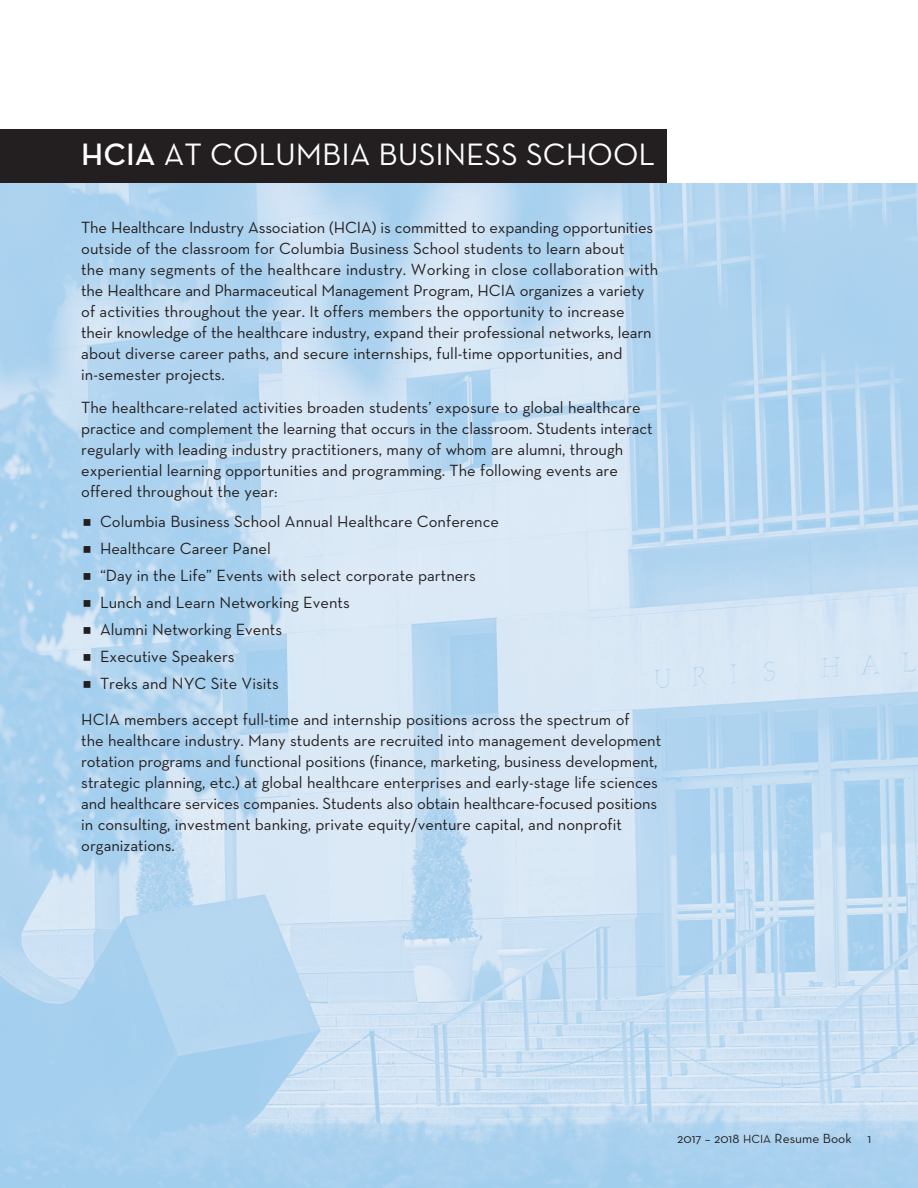
<style>
.page{position:relative;width:918px;height:1188px;background:#fff}
.page>*{position:absolute;margin:0;border:0;box-sizing:border-box;transform-origin:0 0}
.t1{font:31.5px "Neutra Text";color:#fff}
.t2{font:16.5px/21px "Neutra Text";color:#231f20}
.t3{font:13.5px "Neutra Text";color:#231f20}
.s1{font-weight:600}
.s2{font-size:12px}
</style>
<div class="page">
<img style="left:0;top:183px;width:918px;height:1005px">
<div style="left:0;top:129px;width:667px;height:54px;background:#231f20"></div>
<svg style="left:84px;top:519px;width:15px;height:8px"></svg>
<svg style="left:84px;top:546px;width:15px;height:8px"></svg>
<svg style="left:84px;top:573px;width:15px;height:8px"></svg>
<svg style="left:84px;top:600px;width:15px;height:8px"></svg>
<svg style="left:84px;top:627px;width:15px;height:8px"></svg>
<svg style="left:84px;top:654px;width:15px;height:8px"></svg>
<svg style="left:84px;top:681px;width:15px;height:8px"></svg>
<h1 class="t1" style="left:81px;top:135px;width:575px"><span class="s1">HCIA</span> AT COLUMBIA BUSINESS SCHOOL</h1>
<p class="t2" style="left:81px;top:217px;width:579px">The Healthcare Industry Association (HCIA) is committed to expanding opportunities outside of the classroom for Columbia Business School students to learn about<br>the many segments of the healthcare industry. Working in close collaboration with the Healthcare and Pharmaceutical Management Program, HCIA organizes a variety of activities throughout the year. It offers members the opportunity to increase their knowledge of the healthcare industry, expand their professional networks, learn about diverse career paths, and secure internships, full-time opportunities, and in-semester projects.</p>
<p class="t2" style="left:81px;top:397px;width:573px">The healthcare-related activities broaden students’ exposure to global healthcare practice and complement the learning that occurs in the classroom. Students interact regularly with leading industry practitioners, many of whom are alumni, through experiential learning opportunities and programming. The following events are offered throughout the year:</p>
<p class="t2" style="left:100px;top:508px;width:401px;line-height:27px">Columbia Business School Annual Healthcare Conference Healthcare Career Panel<br>“Day in the Life” Events with select corporate partners Lunch and Learn Networking Events<br>Alumni Networking Events<br>Executive Speakers<br>Treks and NYC Site Visits</p>
<p class="t2" style="left:81px;top:709px;width:582px">HCIA members accept full-time and internship positions across the spectrum of<br>the healthcare industry. Many students are recruited into management development rotation programs and functional positions (finance, marketing, business development, strategic planning, etc.) at global healthcare enterprises and early-stage life sciences and healthcare services companies. Students also obtain healthcare-focused positions in consulting, investment banking, private equity/venture capital, and nonprofit organizations.</p>
<p class="t3" style="left:677px;top:1131px;width:196px">2017 – 2018 <span class="s2">HCIA</span> Resume Book 1</p>
</div>
